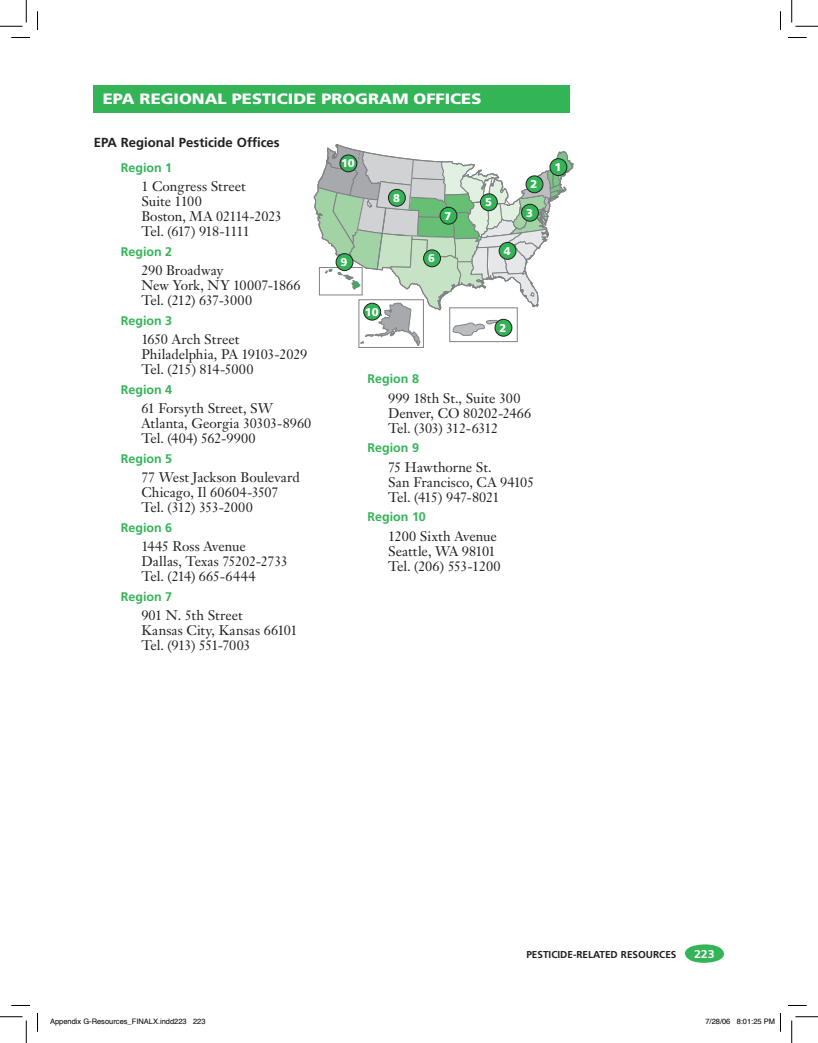
<style>
.page{position:relative;width:818px;height:1043px;background:#fff}
.page>*{position:absolute;margin:0;border:0;box-sizing:border-box;transform-origin:0 0}
.Subhead_1{font:900 15px "Frutiger";color:#fff;scale:1.1 1}
.text{font:13.75px "Janson Text";letter-spacing:-.01em;color:#231f20}
.text-2{font:13.75px "Janson Text";letter-spacing:.01em;color:#231f20}
.text-3{font:13.75px "Janson Text";letter-spacing:-.045em;color:#231f20}
.text-4{font:13.75px "Janson Text";letter-spacing:-.035em;color:#231f20}
.text-5{font:13.75px "Janson Text";letter-spacing:-.07em;color:#231f20}
.Place{font:700 13.12px "Frutiger";color:#231f20}
.Region{font:700 12.5px "Frutiger";color:#32b457}
.t1{font:900 11.25px "Frutiger";color:#fff}
.t2{font:700 11.25px "Frutiger";color:#fff;scale:1.1 1}
.t3{font:700 10px "Frutiger";color:#231f20}
.t4{font:7.5px "Helvetica";color:#000}
</style>
<div class="page">
<div style="left:685px;top:944px;width:39px;height:18px;background:#32b457;border-radius:50%"></div>
<div style="left:94px;top:85px;width:475px;height:28px;background:#32b457"></div>
<svg style="left:314px;top:144px;width:259px;height:204px"></svg>
<div style="left:449px;top:307px;width:68px;height:35px;border:1px solid #808285"></div>
<div style="left:340px;top:155px;width:17px;height:17px;background:#32b457;border-radius:50%"></div>
<div style="left:339px;top:155px;width:18px;height:17px;border:1px solid #231f20;border-radius:50%"></div>
<div style="left:364px;top:303px;width:16px;height:17px;background:#32b457;border-radius:50%"></div>
<div style="left:363px;top:303px;width:18px;height:17px;border:1px solid #231f20;border-radius:50%"></div>
<div style="left:388px;top:189px;width:17px;height:17px;background:#32b457;border-radius:50%"></div>
<div style="left:388px;top:189px;width:17px;height:17px;border:1px solid #231f20;border-radius:50%"></div>
<div style="left:440px;top:207px;width:17px;height:17px;background:#32b457;border-radius:50%"></div>
<div style="left:439px;top:207px;width:18px;height:17px;border:1px solid #231f20;border-radius:50%"></div>
<div style="left:480px;top:194px;width:17px;height:17px;background:#32b457;border-radius:50%"></div>
<div style="left:480px;top:193px;width:17px;height:18px;border:1px solid #231f20;border-radius:50%"></div>
<div style="left:526px;top:176px;width:17px;height:17px;background:#32b457;border-radius:50%"></div>
<div style="left:525px;top:175px;width:18px;height:18px;border:1px solid #231f20;border-radius:50%"></div>
<div style="left:495px;top:319px;width:17px;height:17px;background:#32b457;border-radius:50%"></div>
<div style="left:494px;top:319px;width:18px;height:17px;border:1px solid #231f20;border-radius:50%"></div>
<div style="left:550px;top:159px;width:17px;height:16px;background:#32b457;border-radius:50%"></div>
<div style="left:549px;top:158px;width:18px;height:18px;border:1px solid #231f20;border-radius:50%"></div>
<div style="left:521px;top:204px;width:17px;height:17px;background:#32b457;border-radius:50%"></div>
<div style="left:521px;top:204px;width:17px;height:17px;border:1px solid #231f20;border-radius:50%"></div>
<div style="left:499px;top:242px;width:17px;height:17px;background:#32b457;border-radius:50%"></div>
<div style="left:499px;top:242px;width:17px;height:18px;border:1px solid #231f20;border-radius:50%"></div>
<div style="left:423px;top:250px;width:17px;height:17px;background:#32b457;border-radius:50%"></div>
<div style="left:423px;top:249px;width:18px;height:18px;border:1px solid #231f20;border-radius:50%"></div>
<div style="left:336px;top:254px;width:17px;height:16px;background:#32b457;border-radius:50%"></div>
<div style="left:336px;top:253px;width:17px;height:18px;border:1px solid #231f20;border-radius:50%"></div>
<svg style="left:11px;top:37px;width:19px;height:1px"></svg>
<svg style="left:788px;top:37px;width:18px;height:1px"></svg>
<svg style="left:11px;top:1005px;width:19px;height:1px"></svg>
<svg style="left:788px;top:1005px;width:18px;height:1px"></svg>
<svg style="left:37px;top:11px;width:1px;height:19px"></svg>
<svg style="left:37px;top:1013px;width:1px;height:18px"></svg>
<svg style="left:780px;top:11px;width:1px;height:19px"></svg>
<svg style="left:0;top:0;width:27px;height:27px"></svg>
<svg style="left:0;top:1016px;width:27px;height:26px"></svg>
<svg style="left:791px;top:0;width:27px;height:27px"></svg>
<svg style="left:791px;top:1016px;width:27px;height:26px"></svg>
<svg style="left:780px;top:1013px;width:1px;height:18px"></svg>
<p class="Subhead_1" style="left:103px;top:90px;width:211px">EPA REGIONAL PESTICIDE PROGRA</p>
<p class="Subhead_1" style="left:392px;top:90px;width:83px">M OFFICES</p>
<p class="Place" style="left:94px;top:135px;width:187px">EPA Regional Pesticide Offices</p>
<p class="Region" style="left:121px;top:160px;width:53px">Region 1</p>
<p class="text" style="left:141px;top:178px;width:106px">1 Congress Street</p>
<p class="text" style="left:141px;top:193px;width:62px">Suite 1100</p>
<p class="text" style="left:141px;top:208px;width:142px">Boston, MA 02114-2023</p>
<p class="text-5" style="left:141px;top:223px;width:110px">Tel. (617) 918-1111</p>
<p class="Region" style="left:121px;top:244px;width:53px">Region 2</p>
<p class="text" style="left:141px;top:262px;width:83px">290 Broadway</p>
<p class="text" style="left:141px;top:277px;width:161px">New York, NY 10007-1866</p>
<p class="text" style="left:141px;top:292px;width:112px">Tel. (212) 637-3000</p>
<p class="Region" style="left:121px;top:313px;width:53px">Region 3</p>
<p class="text" style="left:141px;top:331px;width:99px">1650 Arch Street</p>
<p class="text" style="left:141px;top:346px;width:167px">Philadelphia, PA 19103-2029</p>
<p class="text-3" style="left:141px;top:361px;width:114px">Tel. (215) 814-5000</p>
<p class="Region" style="left:121px;top:382px;width:53px">Region 4</p>
<p class="text" style="left:141px;top:400px;width:133px">61 Forsyth Street, SW</p>
<p class="text" style="left:141px;top:415px;width:171px">Atlanta, Georgia 30303-8960</p>
<p class="text-2" style="left:141px;top:430px;width:116px">Tel. (404) 562-9900</p>
<p class="Region" style="left:121px;top:451px;width:53px">Region 5</p>
<p class="text" style="left:141px;top:469px;width:160px">77 West Jackson Boulevard</p>
<p class="text" style="left:141px;top:484px;width:139px">Chicago, Il 60604-3507</p>
<p class="text" style="left:141px;top:499px;width:113px">Tel. (312) 353-2000</p>
<p class="Region" style="left:121px;top:520px;width:53px">Region 6</p>
<p class="text" style="left:141px;top:538px;width:106px">1445 Ross Avenue</p>
<p class="text" style="left:141px;top:553px;width:148px">Dallas, Texas 75202-2733</p>
<p class="text" style="left:141px;top:568px;width:116px">Tel. (214) 665-6444</p>
<p class="Region" style="left:121px;top:589px;width:53px">Region 7</p>
<p class="text" style="left:141px;top:607px;width:103px">901 N. 5th Street</p>
<p class="text-2" style="left:141px;top:622px;width:158px">Kansas City, Kansas 66101</p>
<p class="text-3" style="left:141px;top:637px;width:111px">Tel. (913) 551-7003</p>
<p class="t1" style="left:341px;top:157px;width:15px">10</p>
<p class="t1" style="left:393px;top:191px;width:8px">8</p>
<p class="t1" style="left:340px;top:255px;width:8px">9</p>
<p class="t1" style="left:365px;top:305px;width:15px">10</p>
<p class="t1" style="left:444px;top:209px;width:8px">7</p>
<p class="t1" style="left:428px;top:251px;width:8px">6</p>
<p class="t1" style="left:485px;top:195px;width:8px">5</p>
<p class="t1" style="left:503px;top:244px;width:8px">4</p>
<p class="t1" style="left:530px;top:177px;width:8px">2</p>
<p class="t1" style="left:526px;top:206px;width:8px">3</p>
<p class="t1" style="left:499px;top:321px;width:8px">2</p>
<p class="Region" style="left:367px;top:372px;width:53px">Region 8</p>
<p class="text" style="left:388px;top:389px;width:134px">999 18th St., Suite 300</p>
<p class="text" style="left:388px;top:404px;width:145px">Denver, CO 80202-2466</p>
<p class="text-4" style="left:388px;top:419px;width:112px">Tel. (303) 312-6312</p>
<p class="Region" style="left:367px;top:441px;width:53px">Region 9</p>
<p class="text" style="left:388px;top:458px;width:105px">75 Hawthorne St.</p>
<p class="text" style="left:388px;top:473px;width:148px">San Francisco, CA 94105</p>
<p class="text-4" style="left:388px;top:488px;width:113px">Tel. (415) 947-8021</p>
<p class="Region" style="left:367px;top:510px;width:60px">Region 10</p>
<p class="text" style="left:388px;top:527px;width:110px">1200 Sixth Avenue</p>
<p class="text" style="left:388px;top:542px;width:109px">Seattle, WA 98101</p>
<p class="text" style="left:388px;top:557px;width:114px">Tel. (206) 553-1200</p>
<p class="t1" style="left:554px;top:160px;width:8px">1</p>
<p class="t3" style="left:526px;top:948px;width:152px">Pesticide-related resources</p>
<p class="t2" style="left:694px;top:947px;width:20px">223</p>
<p class="t4" style="left:50px;top:1016px;width:157px">Appendix G-Resources_FINALX.indd223 223</p>
<p class="t4" style="left:705px;top:1016px;width:71px">7/28/06 8:01:25 PM</p>
</div>
